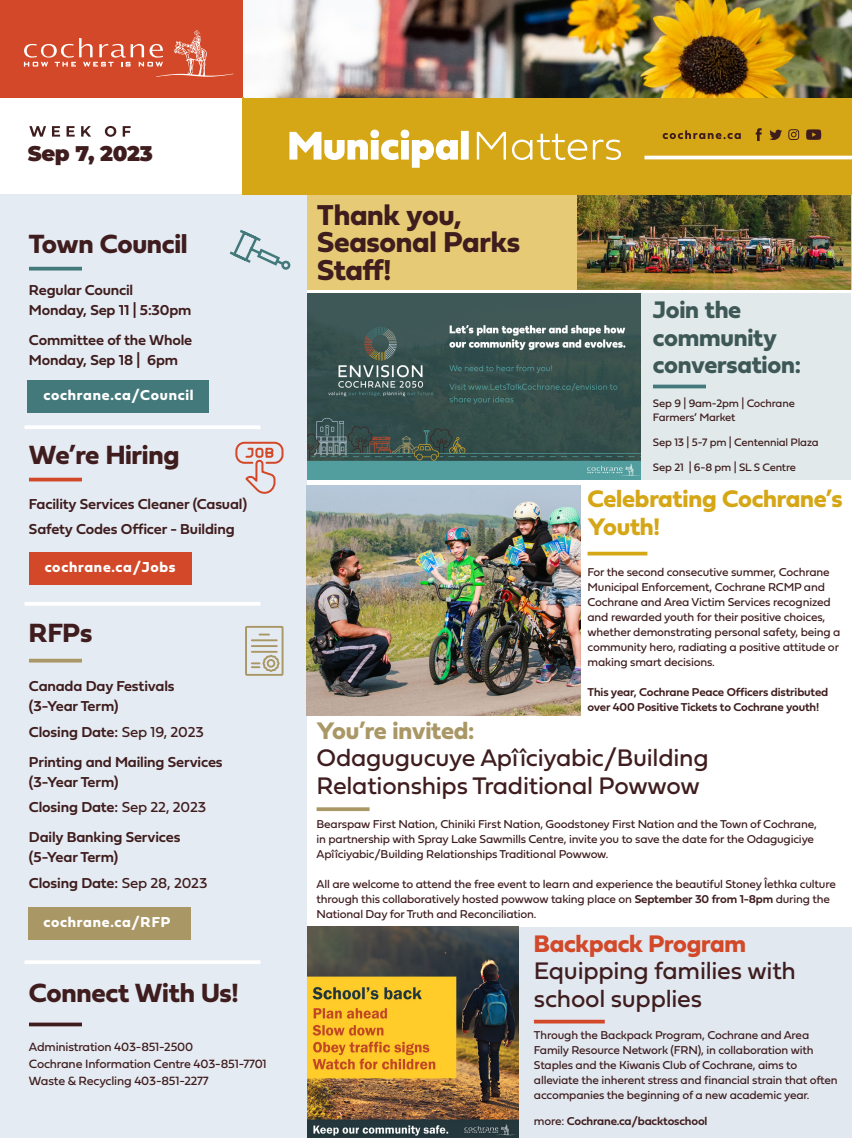
<style>
.page{position:relative;width:852px;height:1138px;background:#fff}
.page>*{position:absolute;margin:0;border:0;box-sizing:border-box;transform-origin:0 0}
.t1{font:30px/27.5px "Fieldwork Geo Bold";letter-spacing:-.01em;color:#3f1d1e}
.Section_Title{font:27.5px "Fieldwork Geo Bold";letter-spacing:-.01em;color:#3f1d1e}
.Section_Title__Dynasty{font:25px/27.5px "Fieldwork Geo Regular";letter-spacing:-.01em;color:#3f1d1e}
.Section_Title__Dynasty-2{font:25px/27.5px "Fieldwork Geo Bold";letter-spacing:-.01em;color:#3e5857}
.Section_Title__Wheat{font:25px/27.5px "Fieldwork Geo Bold";letter-spacing:-.01em;color:#d5a616}
.t2{font:900 21.25px "Montserrat";letter-spacing:-.015em;color:#3f1d1e}
.t3{font:15px/20px "Fieldwork Geo Demibold";letter-spacing:-.01em;color:#3f1d1e}
.t4{font:15px "Fieldwork Geo Bold";letter-spacing:.05em;color:#fff}
.t5{font:12.5px/16.9px "Fieldwork Geo Regular";letter-spacing:-.015em;color:#3f1d1e}
.Paragraph_Style_1{font:11.88px/15px "Fieldwork Geo Regular";letter-spacing:-.015em;color:#3f1d1e}
.Paragraph_Style_1-2{font:11.88px/15px "Fieldwork Geo Demibold";letter-spacing:-.015em;color:#3f1d1e}
.Section_Title__Dynasty-3{font:11.25px/13.8px "Fieldwork Geo Regular";letter-spacing:-.015em;color:#3f1d1e}
.Bullet_List__Updated{font:11.25px "Fieldwork Geo Regular";letter-spacing:-.015em;color:#3f1d1e}
.s1{font-family:"Fieldwork Geo Regular"}
.s2{font-family:"Fieldwork Geo Bold";color:#aa9766}
.s3{font-family:"Fieldwork Geo Demibold"}
.s4{font-family:"Fieldwork Geo Bold";color:#d24828}
</style>
<div class="page">
<div style="left:305px;top:293px;width:545px;height:187px;background:#e1e9ea"></div>
<hr style="left:652px;top:385px;width:53px;height:3px;background:#43797b">
<img style="left:307px;top:294px;width:333px;height:185px">
<div style="left:306px;top:194px;width:545px;height:95px;background:#e6ca75"></div>
<div style="left:518px;top:927px;width:333px;height:211px;background:#e1e8f0"></div>
<img style="left:577px;top:194px;width:272px;height:95px">
<img style="left:306px;top:926px;width:212px;height:212px">
<div style="left:0;top:194px;width:306px;height:944px;background:#e5ebf2"></div>
<hr style="left:24px;top:425px;width:236px;height:4px;background:#fff">
<hr style="left:24px;top:602px;width:236px;height:4px;background:#fff">
<hr style="left:24px;top:960px;width:236px;height:4px;background:#fff">
<div style="left:28px;top:380px;width:181px;height:32px;background:#43797b"></div>
<svg style="left:29px;top:126px;width:101px;height:11px"></svg>
<hr style="left:29px;top:267px;width:53px;height:3px;background:#43797b">
<svg style="left:229px;top:229px;width:62px;height:41px"></svg>
<div style="left:29px;top:553px;width:163px;height:32px;background:#d24828"></div>
<hr style="left:29px;top:478px;width:53px;height:3px;background:#d24828">
<svg style="left:235px;top:441px;width:49px;height:53px"></svg>
<hr style="left:29px;top:659px;width:53px;height:3px;background:#aa9766">
<svg style="left:29px;top:1022px;width:53px;height:4px"></svg>
<svg style="left:245px;top:625px;width:39px;height:51px"></svg>
<div style="left:0;top:0;width:242px;height:97px;background:#d24828"></div>
<div style="left:242px;top:97px;width:609px;height:97px;background:#d5a616"></div>
<svg style="left:289px;top:130px;width:331px;height:38px"></svg>
<hr style="left:644px;top:156px;width:207px;height:3px;background:#fff">
<svg style="left:662px;top:130px;width:78px;height:9px"></svg>
<svg style="left:788px;top:129px;width:10px;height:11px"></svg>
<svg style="left:769px;top:129px;width:12px;height:11px"></svg>
<svg style="left:755px;top:128px;width:6px;height:13px"></svg>
<svg style="left:806px;top:129px;width:14px;height:11px"></svg>
<img style="left:263px;top:0;width:588px;height:97px">
<div style="left:28px;top:907px;width:163px;height:32px;background:#aa9766"></div>
<svg style="left:24px;top:30px;width:209px;height:47px"></svg>
<svg style="left:316px;top:807px;width:53px;height:4px"></svg>
<hr style="left:533px;top:1020px;width:71px;height:3px;background:#d24828">
<hr style="left:587px;top:552px;width:60px;height:3px;background:#d5a616">
<img style="left:306px;top:485px;width:274px;height:231px">
<p class="t2" style="left:28px;top:137px;width:126px">Sep 7, 2023</p>
<p class="Section_Title" style="left:29px;top:222px;width:160px">Town Council</p>
<p class="t3" style="left:29px;top:279px;width:164px">Regular Council<br>Monday, Sep 11 | 5:30pm</p>
<p class="t3" style="left:29px;top:330px;width:165px">Committee of the Whole<br>Monday, Sep 18 | 6pm</p>
<p class="t4" style="left:43px;top:383px;width:152px">cochrane.ca/Council</p>
<p class="Section_Title" style="left:29px;top:433px;width:152px">We’re Hiring</p>
<p class="t3" style="left:29px;top:493px;width:219px">Facility Services Cleaner (Casual)</p>
<p class="t3" style="left:29px;top:519px;width:207px">Safety Codes Officer - Building</p>
<p class="t4" style="left:45px;top:556px;width:132px">cochrane.ca/Jobs</p>
<p class="Section_Title" style="left:29px;top:611px;width:65px">RFPs</p>
<h1 class="t3" style="left:29px;top:675px;width:147px">Canada Day Festivals (3-Year Term)</h1>
<p class="t3" style="left:29px;top:721px;width:176px">Closing Date: <span class="s1">Sep 19, 2023</span></p>
<h1 class="t3" style="left:29px;top:751px;width:195px">Printing and Mailing Services (3-Year Term)</h1>
<p class="t3" style="left:29px;top:797px;width:179px">Closing Date: <span class="s1">Sep 22, 2023</span></p>
<h1 class="t3" style="left:29px;top:826px;width:153px">Daily Banking Services (5-Year Term)</h1>
<p class="t3" style="left:29px;top:872px;width:180px">Closing Date: <span class="s1">Sep 28, 2023</span></p>
<p class="t4" style="left:43px;top:910px;width:128px">cochrane.ca/RFP</p>
<p class="Section_Title" style="left:29px;top:971px;width:211px">Connect With Us!</p>
<p class="t5" style="left:29px;top:1038px;width:239px">Administration 403-851-2500<br>Cochrane Information Centre 403-851-7701<br>Waste &amp; Recycling 403-851-2277</p>
<p class="t1" style="left:317px;top:200px;width:204px">Thank you,<br>Seasonal Parks<br>Staff!</p>
<p class="Section_Title__Dynasty-2" style="left:652px;top:295px;width:149px">Join the community conversation:</p>
<p class="Section_Title__Dynasty-3" style="left:652px;top:396px;width:143px">Sep 9 | 9am-2pm | Cochrane<br>Farmers’ Market</p>
<p class="Section_Title__Dynasty-3" style="left:652px;top:435px;width:167px">Sep 13 | 5-7 pm | Centennial Plaza</p>
<p class="Bullet_List__Updated" style="left:652px;top:458px;width:144px">Sep 21 | 6-8 pm | SL S Centre</p>
<p class="Section_Title__Wheat" style="left:587px;top:484px;width:256px">Celebrating Cochrane’s<br>Youth!</p>
<p class="Paragraph_Style_1" style="left:587px;top:564px;width:254px">For the second consecutive summer, Cochrane Municipal Enforcement, Cochrane RCMP and Cochrane and Area Victim Services recognized and rewarded youth for their positive choices, whether demonstrating personal safety, being a community hero, radiating a positive attitude or making smart decisions.</p>
<p class="Paragraph_Style_1-2" style="left:587px;top:684px;width:242px">This year, Cochrane Peace Officers distributed over 400 Positive Tickets to Cochrane youth!</p>
<p class="Section_Title__Dynasty" style="left:316px;top:715px;width:393px"><span class="s2">You’re invited:<br></span>Odagugucuye Apîîciyabic/Building<br>Relationships Traditional Powwow</p>
<p class="Paragraph_Style_1" style="left:316px;top:815px;width:501px">Bearspaw First Nation, Chiniki First Nation, Goodstoney First Nation and the Town of Cochrane, in partnership with Spray Lake Sawmills Centre, invite you to save the date for the Odagugiciye<br>Apîîciyabic/Building Relationships Traditional Powwow.</p>
<p class="Paragraph_Style_1" style="left:316px;top:875px;width:520px">All are welcome to attend the free event to learn and experience the beautiful Stoney Îethka culture through this collaboratively hosted powwow taking place on <span class="s3">September 30 from 1-8pm</span> during the<br>National Day for Truth and Reconciliation.</p>
<p class="Section_Title__Dynasty" style="left:533px;top:928px;width:263px"><span class="s4">Backpack Program<br></span>Equipping families with school supplies</p>
<p class="Paragraph_Style_1" style="left:533px;top:1027px;width:305px">Through the Backpack Program, Cochrane and Area Family Resource Network (FRN), in collaboration with Staples and the Kiwanis Club of Cochrane, aims to alleviate the inherent stress and financial strain that often accompanies the beginning of a new academic year.</p>
<p class="Paragraph_Style_1-2" style="left:533px;top:1113px;width:175px"><span class="s1">more:</span> Cochrane.ca/backtoschool</p>
</div>
